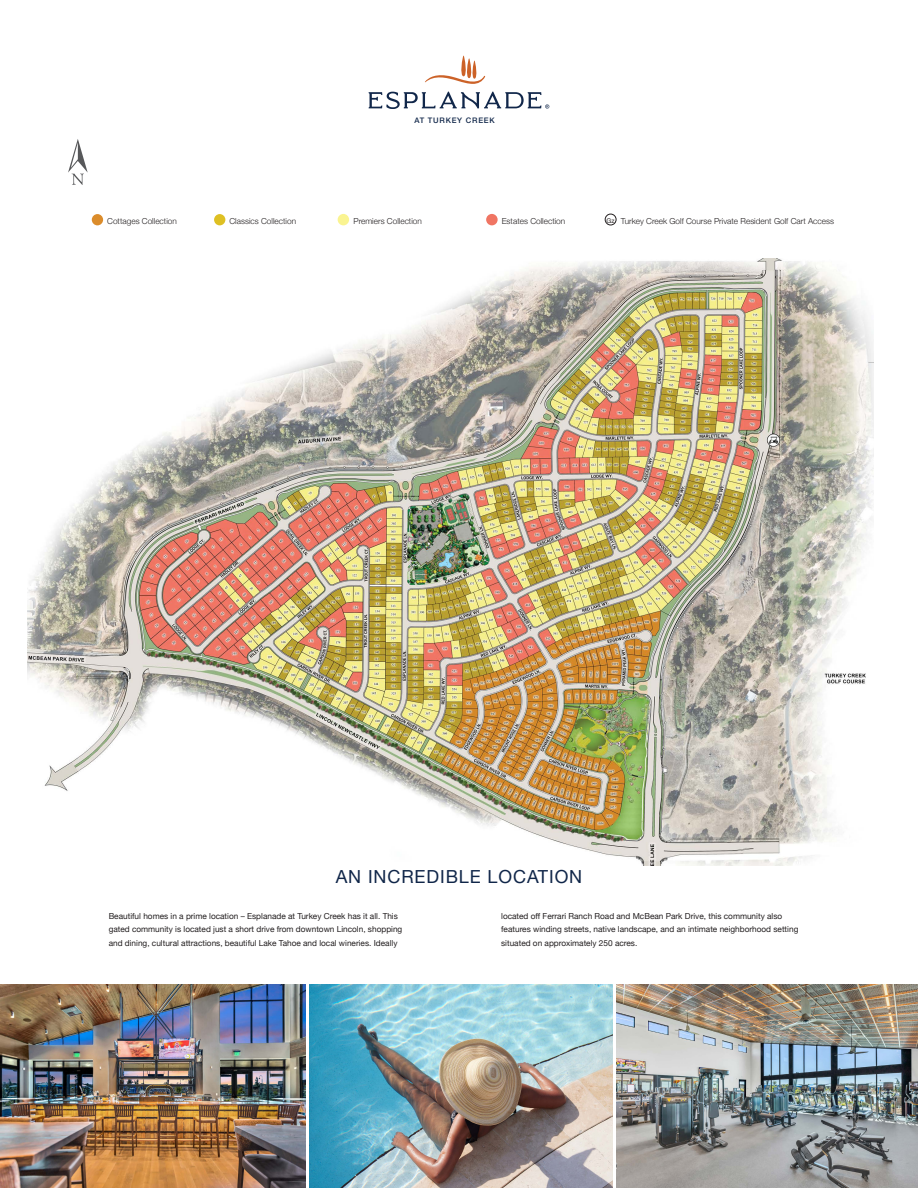
<style>
.page{position:relative;width:918px;height:1188px;background:#fff}
.page>*{position:absolute;margin:0;border:0;box-sizing:border-box;transform-origin:0 0}
.t1{font:18px "Helvetica Neue";letter-spacing:.05em;color:#102649}
.t2{font:8.25px/13.5px "Helvetica Neue";color:#231f20}
.t3{font:300 8.25px "Helvetica Neue";color:#231f20}
.t4{font:500 7.65px "Helvetica Neue";letter-spacing:.1em;color:#11274a}
.t5{font:6.52px "Helvetica Neue";color:#231f20}
</style>
<div class="page">
<svg style="left:68px;top:139px;width:20px;height:46px"></svg>
<svg style="left:425px;top:55px;width:60px;height:29px"></svg>
<svg style="left:369px;top:92px;width:180px;height:17px"></svg>
<img style="left:616px;top:984px;width:302px;height:204px">
<img style="left:309px;top:984px;width:304px;height:204px">
<img style="left:0;top:984px;width:305px;height:204px">
<img style="left:27px;top:259px;width:846px;height:606px">
<div style="left:92px;top:214px;width:11px;height:11px;background:#db8c2b;border-radius:50%"></div>
<div style="left:214px;top:214px;width:11px;height:11px;background:#dec023;border-radius:50%"></div>
<div style="left:338px;top:214px;width:11px;height:11px;background:#faf491;border-radius:50%"></div>
<div style="left:486px;top:214px;width:12px;height:11px;background:#f07563;border-radius:50%"></div>
<div style="left:605px;top:214px;width:11px;height:11px;border:1px solid #231f20;border-radius:50%"></div>
<div style="left:0;top:247px;width:142px;height:147px;background:#fff"></div>
<p class="t4" style="left:415px;top:115px;width:82px">AT TURKEY CREEK</p>
<p class="t3" style="left:107px;top:214px;width:71px">Cottages Collection</p>
<p class="t3" style="left:230px;top:214px;width:68px">Classics Collection</p>
<p class="t3" style="left:353px;top:214px;width:70px">Premiers Collection</p>
<p class="t3" style="left:502px;top:214px;width:65px">Estates Collection</p>
<p class="t5" style="left:607px;top:216px;width:10px">Gz</p>
<p class="t3" style="left:621px;top:214px;width:215px">Turkey Creek Golf Course Private Resident Golf Cart Access</p>
<p class="t1" style="left:336px;top:864px;width:248px">AN INCREDIBLE LOCATION</p>
<p class="t2" style="left:109px;top:909px;width:295px">Beautiful homes in a prime location – Esplanade at Turkey Creek has it all. This gated community is located just a short drive from downtown Lincoln, shopping and dining, cultural attractions, beautiful Lake Tahoe and local wineries. Ideally</p>
<p class="t2" style="left:501px;top:909px;width:299px">located off Ferrari Ranch Road and McBean Park Drive, this community also features winding streets, native landscape, and an intimate neighborhood setting situated on approximately 250 acres.</p>
</div>
